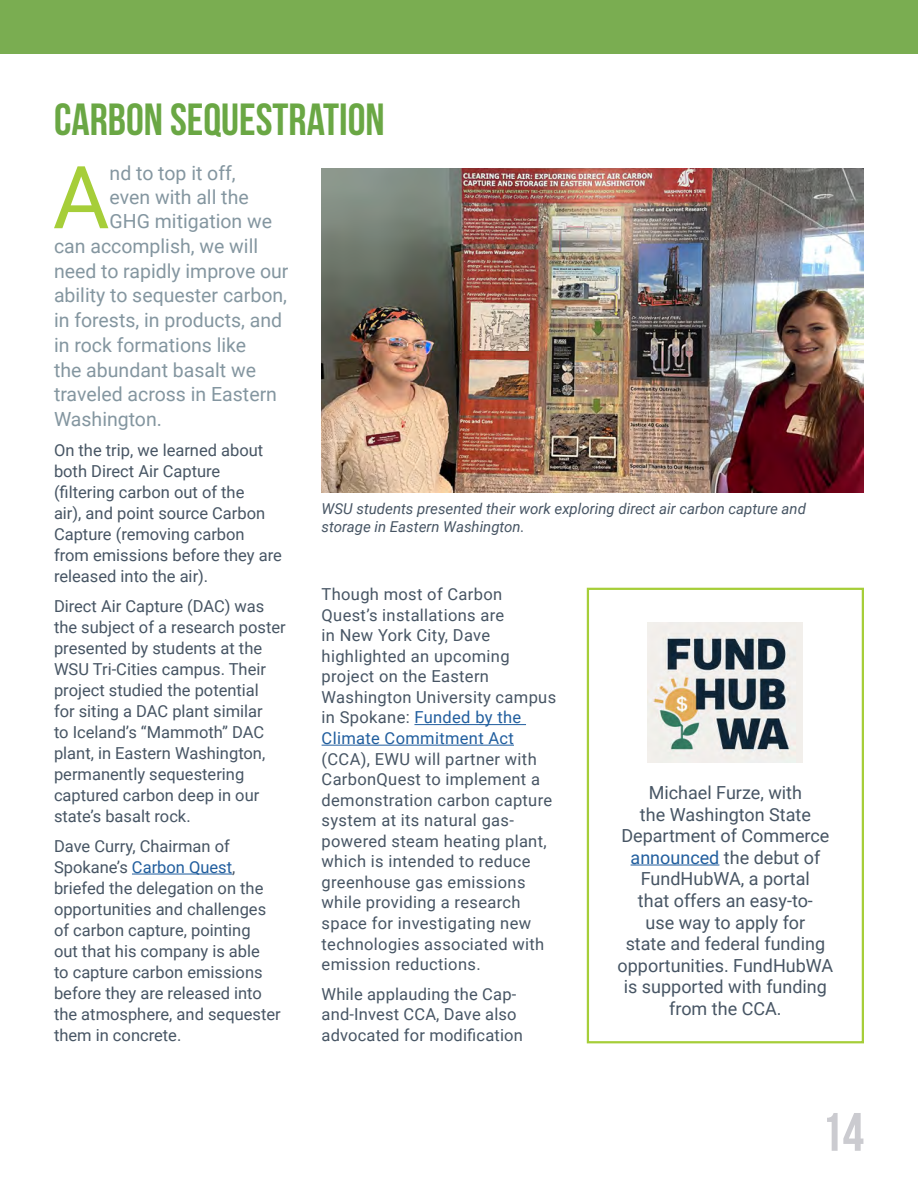
<style>
.page{position:relative;width:918px;height:1188px;background:#fff}
.page>*{position:absolute;margin:0;border:0;box-sizing:border-box;transform-origin:0 0}
.t1{font:87px "Roboto";color:#a6ce39}
.t2{font:700 54px "Bebas Neue";color:#cbcbd0}
.t3{font:700 45px "Bebas Neue";color:#6aa744}
.t4{font:19.5px "Roboto";color:#8496a0}
.t5{font:18px/21.6px "Roboto";color:#475564;text-align:center}
.t6{font:16.5px/21px "Roboto";color:#475564}
.t7{font:16.5px/20.5px "Roboto";letter-spacing:.02em;color:#475564}
.t8{font:italic 15px/18px "Roboto";color:#475564}
.s1{color:#215e9e}
</style>
<div class="page">
<div style="left:0;top:0;width:918px;height:54px;background:#7aad51"></div>
<hr style="left:132px;top:874px;width:100px;height:1px;background:#215e9e">
<hr style="left:414px;top:724px;width:112px;height:1px;background:#215e9e">
<hr style="left:322px;top:745px;width:192px;height:1px;background:#215e9e">
<img style="left:322px;top:169px;width:542px;height:323px">
<div style="left:587px;top:588px;width:277px;height:455px;border:2px solid #a6ce39"></div>
<hr style="left:631px;top:865px;width:88px;height:1px;background:#215e9e">
<img style="left:648px;top:622px;width:155px;height:140px">
<h3 class="t3" style="left:54px;top:94px;width:332px">CARBON SEQUESTRATION</h3>
<h1 class="t1" style="left:53px;top:136px;width:58px">A</h1>
<p class="t4" style="left:110px;top:160px;width:128px">nd to top it off,</p>
<p class="t4" style="left:110px;top:184px;width:141px">even with all the</p>
<p class="t4" style="left:110px;top:208px;width:164px">GHG mitigation we</p>
<p class="t4" style="left:54px;top:232px;width:206px">can accomplish, we will</p>
<p class="t4" style="left:54px;top:257px;width:236px">need to rapidly improve our</p>
<p class="t4" style="left:54px;top:282px;width:235px">ability to sequester carbon,</p>
<p class="t4" style="left:54px;top:307px;width:230px">in forests, in products, and</p>
<p class="t4" style="left:54px;top:331px;width:194px">in rock formations like</p>
<p class="t4" style="left:54px;top:356px;width:204px">the abundant basalt we</p>
<p class="t4" style="left:54px;top:381px;width:225px">traveled across in Eastern</p>
<p class="t4" style="left:54px;top:405px;width:110px">Washington.</p>
<p class="t6" style="left:54px;top:439px;width:229px">On the trip, we learned about both Direct Air Capture (filtering carbon out of the<br>air), and point source Carbon<br>Capture (removing carbon from emissions before they are released into the air).</p>
<p class="t6" style="left:54px;top:595px;width:233px">Direct Air Capture (DAC) was the subject of a research poster presented by students at the<br>WSU Tri-Cities campus. Their project studied the potential<br>for siting a DAC plant similar<br>to Iceland’s “Mammoth” DAC plant, in Eastern Washington, permanently sequestering captured carbon deep in our state’s basalt rock.</p>
<p class="t6" style="left:54px;top:835px;width:228px">Dave Curry, Chairman of<br>Spokane’s <span class="s1">Carbon Quest</span>, briefed the delegation on the opportunities and challenges of carbon capture, pointing<br>out that his company is able<br>to capture carbon emissions before they are released into the atmosphere, and sequester them in concrete.</p>
<p class="t8" style="left:322px;top:499px;width:486px">WSU students presented their work exploring direct air carbon capture and storage in Eastern Washington.</p>
<p class="t7" style="left:322px;top:583px;width:236px">Though most of Carbon<br>Quest’s installations are<br>in New York City, Dave highlighted an upcoming project on the Eastern<br>Washington University campus in Spokane: <span class="s1">Funded by the<br>Climate Commitment Act</span></p>
<p class="t7" style="left:322px;top:748px;width:232px">(CCA), EWU will partner with<br>CarbonQuest to implement a demonstration carbon capture system at its natural gas&shy;powered steam heating plant, which is intended to reduce greenhouse gas emissions while providing a research space for investigating new technologies associated with emission reductions.</p>
<p class="t6" style="left:322px;top:983px;width:203px;line-height:20.5px">While applauding the Cap&shy;and-Invest CCA, Dave also advocated for modification</p>
<p class="t5" style="left:618px;top:781px;width:217px">Michael Furze, with<br>the Washington State<br>Department of Commerce <span class="s1">announced</span> the debut of<br>FundHubWA, a portal<br>that offers an easy-to-<br>use way to apply for<br>state and federal funding opportunities. FundHubWA is supported with funding from the CCA.</p>
<h2 class="t2" style="left:821px;top:1103px;width:44px">14</h2>
</div>
